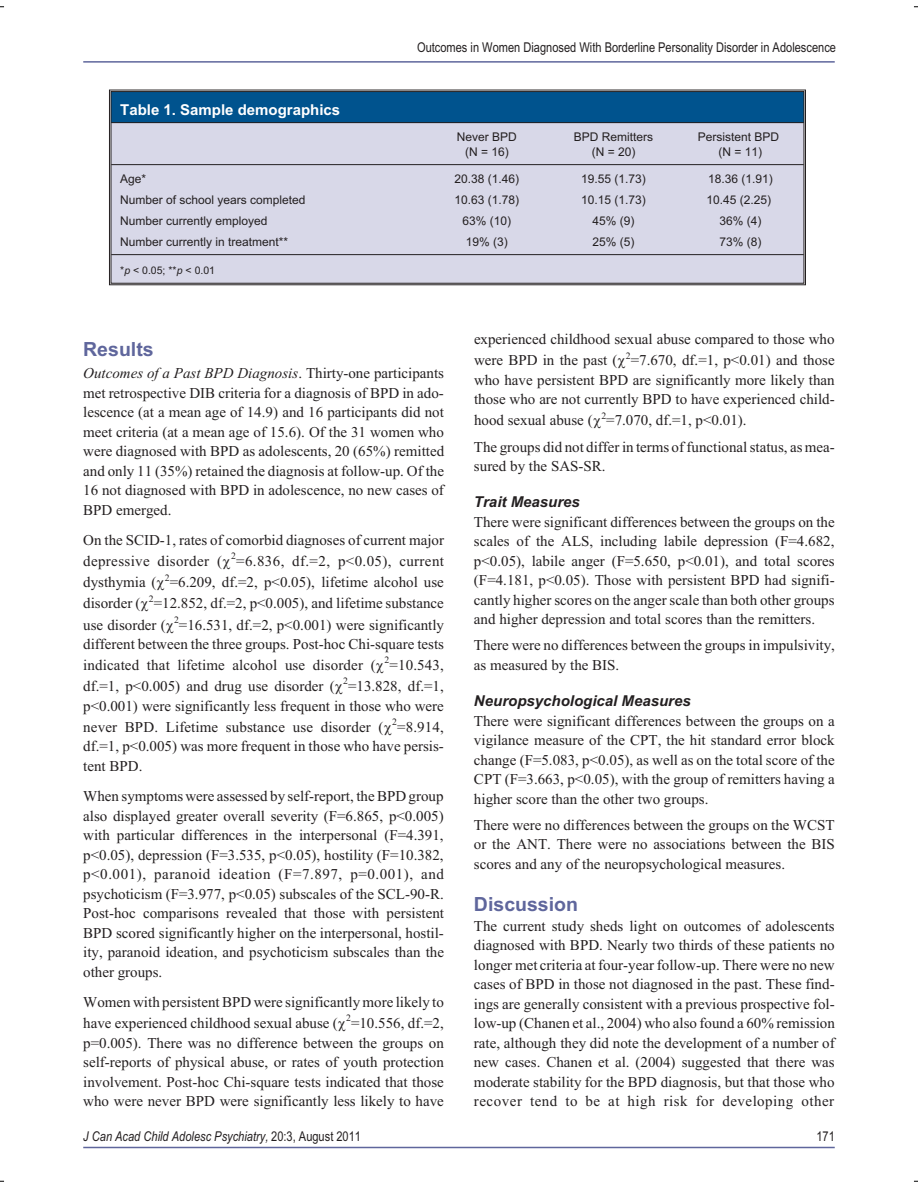
<style>
.page{position:relative;width:918px;height:1188px;background:#fff}
.page>*{position:absolute;margin:0;border:0;box-sizing:border-box;transform-origin:0 0}
.t1{font:700 19.5px "Arial";color:#5f669c}
.t2{font:15px/19.5px "Times New Roman";color:#231f20;text-align:justify}
.t3{font:italic 700 15px "Arial";color:#231f20}
.t4{font:15px "Times New Roman";letter-spacing:.025em;color:#231f20}
.t5{font:700 15px "Arial";color:#fff}
.t6{font:13.5px "Arial Narrow";color:#231f20}
.t7{font:italic 13.5px "Arial Narrow";color:#231f20}
.t8{font:12px/15px "Arial";color:#231f20;text-align:center}
.t9{font:10.5px "Arial";color:#231f20}
.t10{font:9.75px "Times New Roman";color:#231f20}
.s1{font-style:italic}
.s2{font-style:normal}
</style>
<div class="page">
<hr style="left:83px;top:61px;width:752px;height:2px;background:#5f669c">
<hr style="left:83px;top:1147px;width:752px;height:1px;background:#5f669c">
<div style="left:111px;top:92px;width:693px;height:31px;background:#00538e"></div>
<div style="left:111px;top:123px;width:693px;height:42px;background:#d8d8e8"></div>
<div style="left:111px;top:165px;width:693px;height:21px;background:#d8d8e8"></div>
<div style="left:111px;top:186px;width:693px;height:21px;background:#d8d8e8"></div>
<div style="left:111px;top:207px;width:693px;height:21px;background:#d8d8e8"></div>
<div style="left:111px;top:228px;width:693px;height:27px;background:#d8d8e8"></div>
<div style="left:111px;top:255px;width:693px;height:28px;background:#d8d8e8"></div>
<div style="left:109px;top:90px;width:697px;height:195px;border:1px solid #231f20"></div>
<div style="left:111px;top:91px;width:693px;height:192px;border:1px solid #231f20"></div>
<hr style="left:111px;top:122px;width:693px;height:1px;background:#231f20">
<hr style="left:111px;top:164px;width:693px;height:1px;background:#231f20">
<hr style="left:111px;top:254px;width:693px;height:1px;background:#231f20">
<p class="t5" style="left:120px;top:104px;width:222px">Table 1. Sample demographics</p>
<p class="t6" style="left:417px;top:42px;width:420px">Outcomes in Women Diagnosed With Borderline Personality Disorder in Adolescence</p>
<p class="t8" style="left:457px;top:130px;width:62px">Never BPD (N = 16)</p>
<p class="t8" style="left:574px;top:130px;width:81px">BPD Remitters (N = 20)</p>
<p class="t8" style="left:698px;top:130px;width:83px">Persistent BPD (N = 11)</p>
<p class="t8" style="left:120px;top:172px;width:28px">Age*</p>
<p class="t8" style="left:455px;top:172px;width:66px">20.38 (1.46)</p>
<p class="t8" style="left:581px;top:172px;width:66px">19.55 (1.73)</p>
<p class="t8" style="left:708px;top:172px;width:66px">18.36 (1.91)</p>
<p class="t8" style="left:120px;top:193px;width:187px">Number of school years completed</p>
<p class="t8" style="left:455px;top:193px;width:66px">10.63 (1.78)</p>
<p class="t8" style="left:581px;top:193px;width:66px">10.15 (1.73)</p>
<p class="t8" style="left:706px;top:193px;width:66px">10.45 (2.25)</p>
<p class="t8" style="left:120px;top:214px;width:149px">Number currently employed</p>
<p class="t8" style="left:463px;top:214px;width:50px">63% (10)</p>
<p class="t8" style="left:593px;top:214px;width:44px">45% (9)</p>
<p class="t8" style="left:719px;top:214px;width:44px">36% (4)</p>
<p class="t8" style="left:120px;top:235px;width:170px">Number currently in treatment**</p>
<p class="t8" style="left:466px;top:235px;width:44px">19% (3)</p>
<p class="t8" style="left:593px;top:235px;width:44px">25% (5)</p>
<p class="t8" style="left:719px;top:235px;width:44px">73% (8)</p>
<p class="t9" style="left:120px;top:267px;width:96px">*<span class="s1">p</span> &lt; 0.05; **<span class="s1">p</span> &lt; 0.01</p>
<h1 class="t1" style="left:83px;top:342px;width:72px">Results</h1>
<p class="t2" style="left:83px;top:365px;width:362px"><span class="s1">Outcomes of a Past BPD Diagnosis</span>. Thirty-one participants met retrospective DIB criteria for a diagnosis of BPD in ado&shy;lescence (at a mean age of 14.9) and 16 participants did not meet criteria (at a mean age of 15.6). Of the 31 women who were diagnosed with BPD as adolescents, 20 (65%) remitted and only 11 (35%) retained the diagnosis at follow-up. Of the 16 not diagnosed with BPD in adolescence, no new cases of BPD emerged.</p>
<p class="t2" style="left:83px;top:531px;width:362px;line-height:21.1px">On the SCID-1, rates of comorbid diagnoses of current major depressive disorder (</p>
<p class="t10" style="left:231px;top:553px;width:6px">2</p>
<p class="t4" style="left:236px;top:556px;width:209px">=6.836, df.=2, p&lt;0.05), current</p>
<p class="t2" style="left:83px;top:574px;width:75px">dysthymia (</p>
<p class="t10" style="left:165px;top:574px;width:6px">2</p>
<p class="t2" style="left:170px;top:574px;width:276px">=6.209, df.=2, p&lt;0.05), lifetime alcohol use</p>
<p class="t2" style="left:83px;top:595px;width:59px">disorder (</p>
<p class="t10" style="left:149px;top:595px;width:6px">2</p>
<p class="t2" style="left:83px;top:594px;width:362px;line-height:21.1px;text-indent:71px">=12.852, df.=2, p&lt;0.005), and lifetime substance use disorder (</p>
<p class="t10" style="left:174px;top:616px;width:6px">2</p>
<p class="t2" style="left:83px;top:616px;width:362px;text-align:right">=16.531, df.=2, p&lt;0.001) were significantly<br>different between the three groups. Post-hoc Chi-square tests</p>
<p class="t2" style="left:83px;top:657px;width:294px">indicated that lifetime alcohol use disorder (</p>
<p class="t10" style="left:384px;top:657px;width:6px">2</p>
<p class="t2" style="left:389px;top:657px;width:56px">=10.543,</p>
<p class="t2" style="left:83px;top:678px;width:253px">df.=1, p&lt;0.005) and drug use disorder (</p>
<p class="t10" style="left:343px;top:678px;width:6px">2</p>
<p class="t2" style="left:83px;top:678px;width:362px;text-align:right">=13.828, df.=1,<br>p&lt;0.001) were significantly less frequent in those who were</p>
<p class="t2" style="left:83px;top:719px;width:302px">never BPD. Lifetime substance use disorder (</p>
<p class="t10" style="left:392px;top:718px;width:6px">2</p>
<p class="t2" style="left:83px;top:719px;width:362px;text-indent:314px">=8.914, df.=1, p&lt;0.005) was more frequent in those who have persis&shy;tent BPD.</p>
<p class="t2" style="left:83px;top:788px;width:362px">When symptoms were assessed by self-report, the BPD group also displayed greater overall severity (F=6.865, p&lt;0.005) with particular differences in the interpersonal (F=4.391, p&lt;0.05), depression (F=3.535, p&lt;0.05), hostility (F=10.382, p&lt;0.001), paranoid ideation (F=7.897, p=0.001), and psychoticism (F=3.977, p&lt;0.05) subscales of the SCL-90-R.<br>Post-hoc comparisons revealed that those with persistent BPD scored significantly higher on the interpersonal, hostil&shy;ity, paranoid ideation, and psychoticism subscales than the other groups.</p>
<p class="t2" style="left:83px;top:993px;width:362px;line-height:21.1px">Women with persistent BPD were significantly more likely to have experienced childhood sexual abuse (</p>
<p class="t10" style="left:346px;top:1015px;width:6px">2</p>
<p class="t2" style="left:83px;top:1015px;width:362px;text-indent:268px">=10.556, df.=2, p=0.005). There was no difference between the groups on self-reports of physical abuse, or rates of youth protection involvement. Post-hoc Chi-square tests indicated that those who were never BPD were significantly less likely to have</p>
<p class="t2" style="left:474px;top:330px;width:362px;line-height:21.1px">experienced childhood sexual abuse compared to those who were BPD in the past (</p>
<p class="t10" style="left:626px;top:352px;width:6px">2</p>
<p class="t2" style="left:474px;top:352px;width:362px;text-indent:157px">=7.670, df.=1, p&lt;0.01) and those who have persistent BPD are significantly more likely than those who are not currently BPD to have experienced child-</p>
<p class="t2" style="left:474px;top:412px;width:120px">hood sexual abuse (</p>
<p class="t10" style="left:601px;top:412px;width:6px">2</p>
<p class="t2" style="left:474px;top:409px;width:362px;line-height:26.1px;text-indent:132px">=7.070, df.=1, p&lt;0.01).<br>The groups did not differ in terms of functional status, as mea-</p>
<p class="t2" style="left:474px;top:458px;width:133px">sured by the SAS-SR.</p>
<p class="t3" style="left:474px;top:496px;width:107px">Trait Measures</p>
<p class="t2" style="left:474px;top:513px;width:362px">There were significant differences between the groups on the scales of the ALS, including labile depression (F=4.682, p&lt;0.05), labile anger (F=5.650, p&lt;0.01), and total scores (F=4.181, p&lt;0.05). Those with persistent BPD had signifi&shy;cantly higher scores on the anger scale than both other groups and higher depression and total scores than the remitters.</p>
<p class="t2" style="left:474px;top:637px;width:363px">There were no differences between the groups in impulsivity, as measured by the BIS.</p>
<p class="t3" style="left:474px;top:695px;width:218px">Neuropsychological Measures</p>
<p class="t2" style="left:474px;top:712px;width:362px">There were significant differences between the groups on a vigilance measure of the CPT, the hit standard error block change (F=5.083, p&lt;0.05), as well as on the total score of the CPT (F=3.663, p&lt;0.05), with the group of remitters having a higher score than the other two groups.</p>
<p class="t2" style="left:474px;top:816px;width:362px">There were no differences between the groups on the WCST or the ANT. There were no associations between the BIS scores and any of the neuropsychological measures.</p>
<h1 class="t1" style="left:474px;top:897px;width:106px">Discussion</h1>
<p class="t2" style="left:474px;top:917px;width:362px">The current study sheds light on outcomes of adolescents diagnosed with BPD. Nearly two thirds of these patients no longer met criteria at four-year follow-up. There were no new cases of BPD in those not diagnosed in the past. These find&shy;ings are generally consistent with a previous prospective fol&shy;low-up (Chanen et al., 2004) who also found a 60% remission rate, although they did note the development of a number of new cases. Chanen et al. (2004) suggested that there was moderate stability for the BPD diagnosis, but that those who recover tend to be at high risk for developing other</p>
<p class="t7" style="left:83px;top:1128px;width:279px">J Can Acad Child Adolesc Psychiatry, <span class="s2">20:3, August 2011</span></p>
<p class="t6" style="left:816px;top:1131px;width:20px">171</p>
</div>
